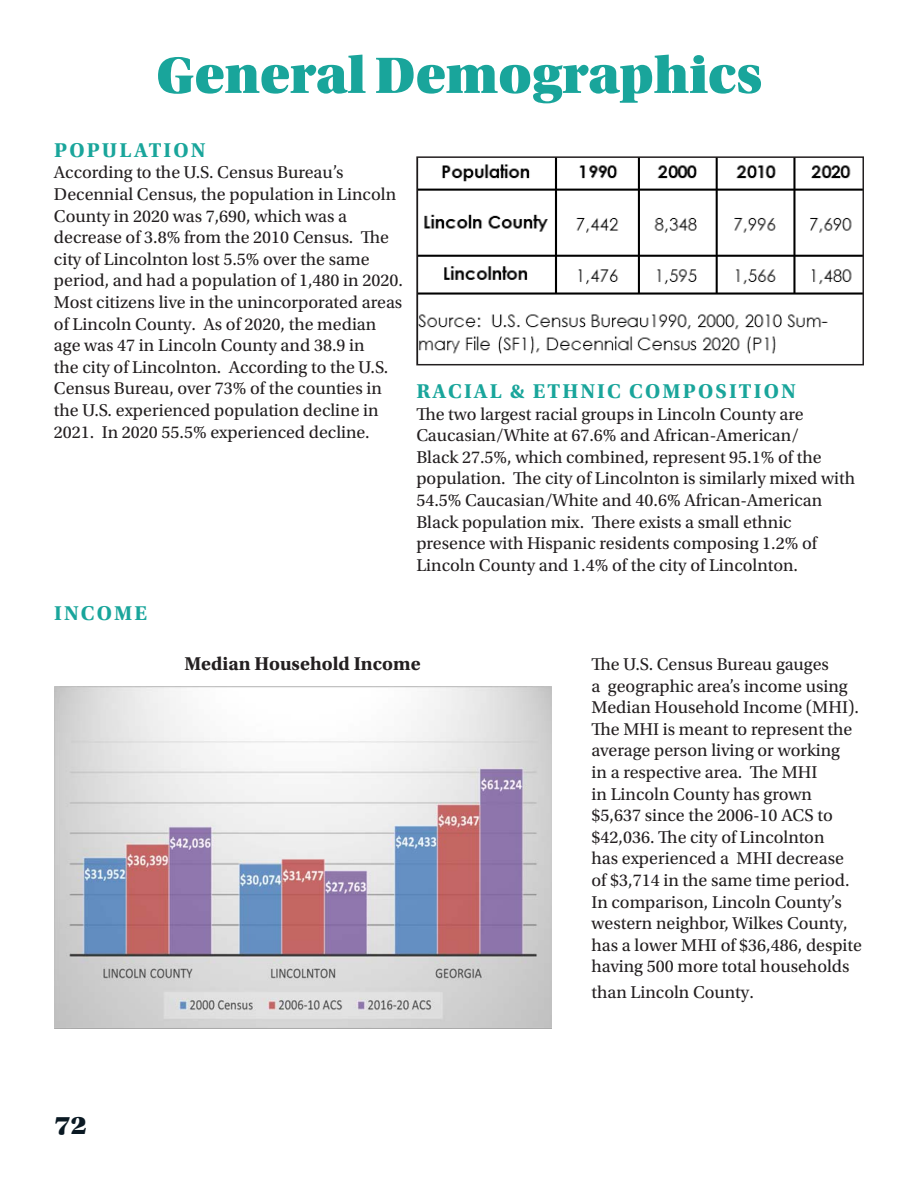
<style>
.page{position:relative;width:918px;height:1188px;background:#fff}
.page>*{position:absolute;margin:0;border:0;box-sizing:border-box;transform-origin:0 0}
.Subheading{font:54px "Utopia Std Black Headline";color:#19a59b}
.t1{font:27px "Utopia Std Black Headline";color:#0a1923}
.Subheading_-_Align_L{font:700 21px "Utopia Std";letter-spacing:.1em;color:#19a59b}
.Table_Header{font:700 19.5px "Utopia Std";color:#231f20}
.Body_Text{font:18px/21.6px "Utopia Std";color:#231f20}
</style>
<div class="page">
<img style="left:54px;top:687px;width:497px;height:341px">
<img style="left:419px;top:159px;width:442px;height:195px">
<div style="left:416px;top:156px;width:448px;height:209px;border:2px solid #231f20"></div>
<p class="Subheading" style="left:156px;top:47px;width:607px">General Demographics</p>
<p class="Subheading_-_Align_L" style="left:54px;top:138px;width:153px">POPULATION</p>
<p class="Body_Text" style="left:54px;top:162px;width:350px">According to the U.S. Census Bureau’s Decennial Census, the population in Lincoln County in 2020 was 7,690, which was a decrease of 3.8% from the 2010 Census. The city of Lincolnton lost 5.5% over the same period, and had a population of 1,480 in 2020.<br>Most citizens live in the unincorporated areas of Lincoln County. As of 2020, the median age was 47 in Lincoln County and 38.9 in<br>the city of Lincolnton. According to the U.S.<br>Census Bureau, over 73% of the counties in the U.S. experienced population decline in 2021. In 2020 55.5% experienced decline.</p>
<p class="Subheading_-_Align_L" style="left:54px;top:601px;width:94px">INCOME</p>
<p class="Subheading_-_Align_L" style="left:416px;top:379px;width:381px">RACIAL &amp; ETHNIC COMPOSITION</p>
<p class="Body_Text" style="left:416px;top:403px;width:440px">The two largest racial groups in Lincoln County are Caucasian/White at 67.6% and African-American/<br>Black 27.5%, which combined, represent 95.1% of the population. The city of Lincolnton is similarly mixed with 54.5% Caucasian/White and 40.6% African-American Black population mix. There exists a small ethnic presence with Hispanic residents composing 1.2% of Lincoln County and 1.4% of the city of Lincolnton.</p>
<p class="Table_Header" style="left:184px;top:652px;width:238px">Median Household Income</p>
<h2 class="t1" style="left:55px;top:1111px;width:33px">72</h2>
<p class="Body_Text" style="left:592px;top:654px;width:272px">The U.S. Census Bureau gauges<br>a geographic area’s income using<br>Median Household Income (MHI).<br>The MHI is meant to represent the average person living or working<br>in a respective area. The MHI<br>in Lincoln County has grown $5,637 since the 2006-10 ACS to $42,036. The city of Lincolnton<br>has experienced a MHI decrease of $3,714 in the same time period.<br>In comparison, Lincoln County’s western neighbor, Wilkes County, has a lower MHI of $36,486, despite having 500 more total households</p>
<p class="Body_Text" style="left:592px;top:981px;width:164px">than Lincoln County.</p>
</div>
